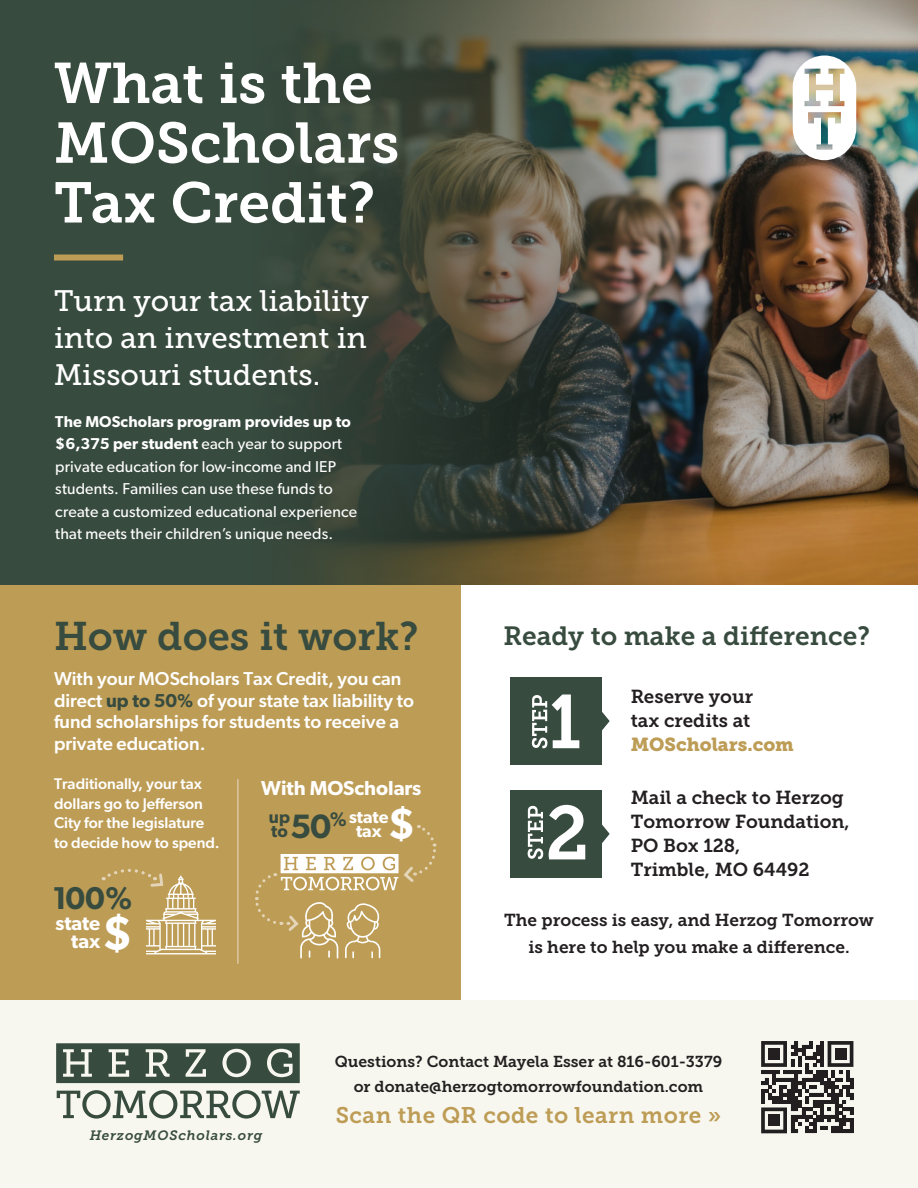
<style>
.page{position:relative;width:918px;height:1188px;background:#fff}
.page>*{position:absolute;margin:0;border:0;box-sizing:border-box;transform-origin:0 0}
.t1{font:57px "Museo Slab 700";color:#fff}
.t2{font:600 48.9px "Gibson";color:#fff}
.t3{font:600 44.4px "Gibson";color:#fff}
.t4{font:39.75px "Museo Slab 700";color:#384b3f}
.t5{font:600 33.9px "Gibson";color:#384b3f}
.t6{font:600 31.65px "Gibson";color:#384b3f}
.t7{font:29.55px "Museo Slab 500";color:#fff}
.t8{font:26.25px "Museo Slab 700";color:#384b3f}
.t9{font:22.5px "Museo Slab 700";letter-spacing:.02em;color:#bd9c55}
.t10{font:600 20.25px "Gibson";color:#fff}
.t11{font:600 19.8px "Gibson";color:#fff}
.t12{font:500 18.75px/21.9px "Gibson";color:#fff}
.t13{font:18.75px/24px "Museo Slab 700";color:#231f20}
.t14{font:600 17.4px "Gibson";color:#fff}
.t15{font:600 17.4px "Gibson";color:#384b3f}
.t16{font:17.25px "Museo Slab 700";color:#231f20}
.t17{font:15.75px/22.5px "Gibson";letter-spacing:.01em;color:#fff}
.t18{font:15.75px/24.2px "Museo Slab 700";color:#231f20;text-align:center}
.t19{font:600 15.75px/22.5px "Gibson";letter-spacing:.01em;color:#fff}
.t20{font:500 15.45px/19.5px "Gibson";color:#fff}
.t21{font:italic 13.5px "Museo Slab 700";letter-spacing:.06em;color:#384b3f}
.s1{font-weight:400}
.s2{font-weight:600;color:#384b3f}
.s3{font-family:"Museo Slab 900";color:#bd9c55}
</style>
<div class="page">
<div style="left:0;top:582px;width:460px;height:426px;background:#bd9c55"></div>
<hr style="left:237px;top:779px;width:2px;height:185px;background:#dbc7a2">
<svg style="left:103px;top:868px;width:113px;height:86px"></svg>
<div style="left:0;top:1000px;width:918px;height:188px;background:#f8f7ef"></div>
<div style="left:0;top:0;width:918px;height:584px;background:#384b3f"></div>
<img style="left:312px;top:0;width:606px;height:584px">
<svg style="left:56px;top:1043px;width:244px;height:40px"></svg>
<svg style="left:57px;top:1090px;width:243px;height:29px"></svg>
<div style="left:54px;top:255px;width:69px;height:6px;background:#bd9c55"></div>
<img style="left:793px;top:55px;width:63px;height:105px">
<div style="left:510px;top:790px;width:92px;height:87px;background:#384b3f"></div>
<div style="left:510px;top:678px;width:92px;height:87px;background:#384b3f"></div>
<svg style="left:761px;top:1041px;width:92px;height:92px"></svg>
<div style="left:769px;top:1115px;width:11px;height:11px;background:#231f20"></div>
<svg style="left:532px;top:695px;width:47px;height:53px"></svg>
<svg style="left:528px;top:806px;width:15px;height:53px"></svg>
<svg style="left:549px;top:805px;width:36px;height:54px"></svg>
<svg style="left:602px;top:712px;width:8px;height:19px"></svg>
<svg style="left:602px;top:824px;width:8px;height:19px"></svg>
<svg style="left:255px;top:825px;width:182px;height:133px"></svg>
<p class="t1" style="left:54px;top:51px;width:320px">What is the</p>
<p class="t1" style="left:54px;top:111px;width:347px">MOScholars</p>
<p class="t1" style="left:54px;top:170px;width:323px">Tax Credit?</p>
<p class="t7" style="left:54px;top:284px;width:316px">Turn your tax liability</p>
<p class="t7" style="left:54px;top:321px;width:314px">into an investment in</p>
<p class="t7" style="left:54px;top:358px;width:268px">Missouri students.</p>
<p class="t19" style="left:55px;top:409px;width:297px">The MOScholars program provides up to $6,375 per student <span class="s1">each year to support</span></p>
<p class="t17" style="left:55px;top:455px;width:282px">private education for low-income and IEP students. Families can use these funds to</p>
<p class="t17" style="left:55px;top:500px;width:303px">create a customized educational experience</p>
<p class="t17" style="left:55px;top:522px;width:279px">that meets their children’s unique needs.</p>
<p class="t4" style="left:54px;top:614px;width:366px">How does it work?</p>
<p class="t12" style="left:54px;top:667px;width:349px">With your MOScholars Tax Credit, you can</p>
<p class="t12" style="left:54px;top:689px;width:362px">direct <span class="s2">up to 50%</span> of your state tax liability to</p>
<p class="t12" style="left:54px;top:711px;width:347px">fund scholarships for students to receive a private education.</p>
<p class="t20" style="left:54px;top:774px;width:152px">Traditionally, your tax dollars go to Jefferson<br>City for the legislature</p>
<p class="t20" style="left:54px;top:833px;width:167px">to decide how to spend.</p>
<p class="t6" style="left:53px;top:879px;width:81px">100%</p>
<p class="t11" style="left:55px;top:911px;width:46px">state</p>
<p class="t11" style="left:71px;top:929px;width:31px">tax</p>
<p class="t2" style="left:102px;top:904px;width:32px">$</p>
<p class="t10" style="left:261px;top:776px;width:162px">With MOScholars</p>
<p class="t5" style="left:290px;top:806px;width:58px">50<sup>%</sup></p>
<p class="t3" style="left:388px;top:798px;width:29px">$</p>
<p class="t14" style="left:349px;top:806px;width:41px">state</p>
<p class="t14" style="left:356px;top:821px;width:27px">tax</p>
<p class="t15" style="left:269px;top:806px;width:23px">up</p>
<p class="t15" style="left:271px;top:821px;width:18px">to</p>
<p class="t8" style="left:504px;top:621px;width:368px">Ready to make a difference?</p>
<p class="t13" style="left:631px;top:685px;width:165px">Reserve your<br>tax credits at<br><span class="s3">MOScholars.com</span></p>
<p class="t13" style="left:631px;top:786px;width:221px">Mail a check to Herzog<br>Tomorrow Foundation,<br>PO Box 128,</p>
<p class="t13" style="left:631px;top:858px;width:181px">Trimble, MO 64492</p>
<p class="t16" style="left:504px;top:910px;width:371px">The process is easy, and Herzog Tomorrow</p>
<p class="t16" style="left:528px;top:938px;width:323px">is here to help you make a difference.</p>
<p class="t18" style="left:335px;top:1050px;width:389px">Questions? Contact Mayela Esser at 816-601-3379 or donate@herzogtomorrowfoundation.com</p>
<p class="t21" style="left:90px;top:1128px;width:174px">HerzogMOScholars.org</p>
<p class="t9" style="left:336px;top:1102px;width:387px">Scan the QR code to learn more »</p>
</div>
